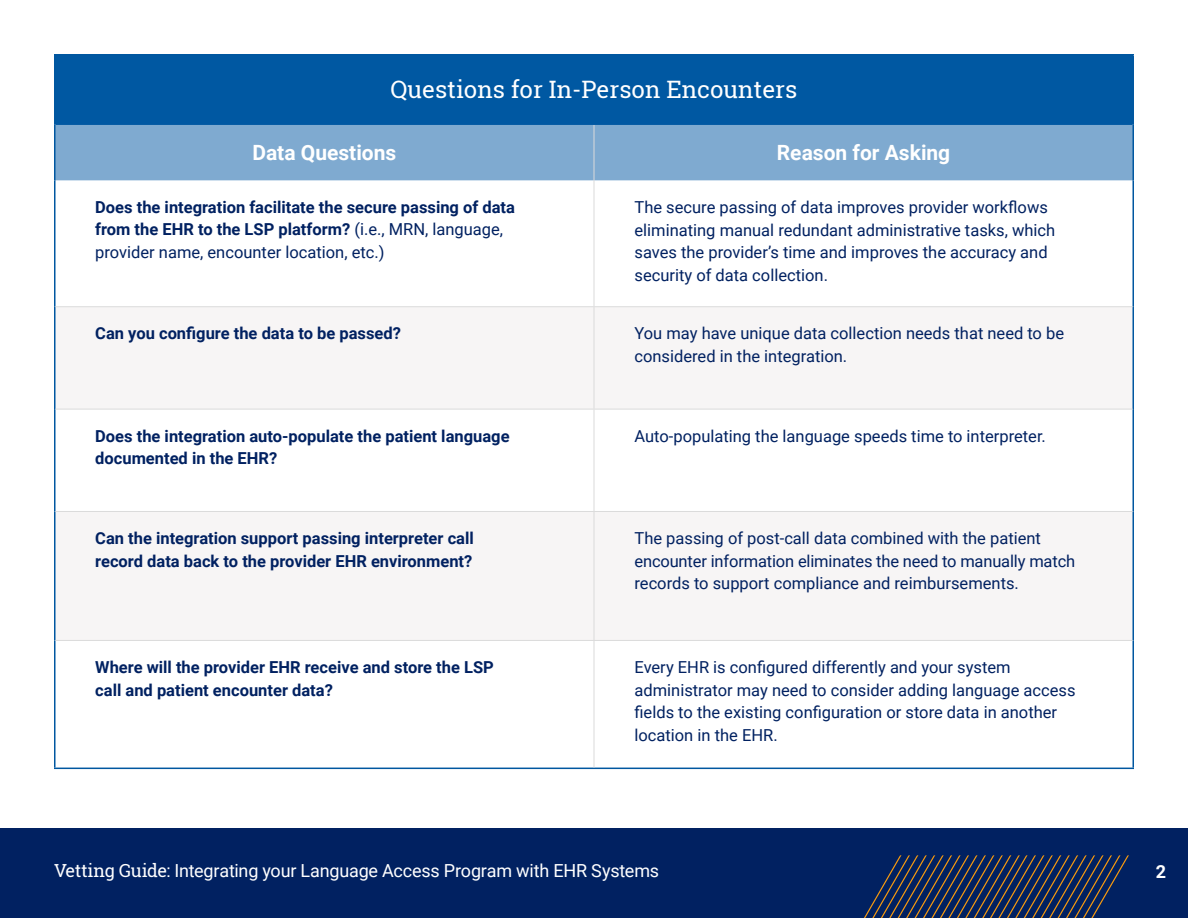
<style>
.page{position:relative;width:1188px;height:918px;background:#fff}
.page>*{position:absolute;margin:0;border:0;box-sizing:border-box;transform-origin:0 0}
.t1{font:24px "Roboto Slab";color:#fff}
.t2{font:700 21px "Roboto";color:#fff}
.t3{font:18px "Roboto";letter-spacing:-.01em;color:#fff}
.t4{font:700 18px "Roboto";color:#fff}
.t5{font:16.5px/22.5px "Roboto";color:#012161}
.t6{font:700 16.5px/22.5px "Roboto";color:#012161}
.s1{font-weight:400}
.s2{font-family:"Roboto Slab"}
</style>
<div class="page">
<div style="left:0;top:828px;width:1188px;height:90px;background:#012161"></div>
<svg style="left:864px;top:855px;width:265px;height:63px"></svg>
<div style="left:55px;top:55px;width:1078px;height:69px;background:#0058a2"></div>
<div style="left:56px;top:125px;width:1076px;height:55px;background:#7faad0"></div>
<svg style="left:56px;top:307px;width:1076px;height:333px;fill:#f7f5f5"></svg>
<hr style="left:54px;top:54px;width:540px;height:2px;background:#0057a0">
<hr style="left:54px;top:55px;width:2px;height:69px;background:#0057a0">
<hr style="left:594px;top:54px;width:540px;height:2px;background:#0057a0">
<hr style="left:1132px;top:55px;width:2px;height:69px;background:#0057a0">
<hr style="left:54px;top:124px;width:2px;height:56px;background:#0057a0">
<hr style="left:1132px;top:124px;width:2px;height:56px;background:#0057a0">
<hr style="left:54px;top:180px;width:2px;height:127px;background:#0057a0">
<hr style="left:1132px;top:180px;width:2px;height:127px;background:#0057a0">
<hr style="left:54px;top:307px;width:2px;height:102px;background:#0057a0">
<hr style="left:1132px;top:307px;width:2px;height:102px;background:#0057a0">
<hr style="left:54px;top:409px;width:2px;height:102px;background:#0057a0">
<hr style="left:1132px;top:409px;width:2px;height:102px;background:#0057a0">
<hr style="left:54px;top:511px;width:2px;height:129px;background:#0057a0">
<hr style="left:1132px;top:511px;width:2px;height:129px;background:#0057a0">
<hr style="left:54px;top:640px;width:2px;height:128px;background:#0057a0">
<hr style="left:1132px;top:640px;width:2px;height:128px;background:#0057a0">
<hr style="left:54px;top:768px;width:540px;height:1px;background:#0057a0">
<hr style="left:594px;top:768px;width:540px;height:1px;background:#0057a0">
<hr style="left:594px;top:125px;width:1px;height:55px;background:#dbdbdb">
<hr style="left:594px;top:180px;width:1px;height:126px;background:#dbdbdb">
<hr style="left:56px;top:306px;width:538px;height:1px;background:#dbdbdb">
<hr style="left:594px;top:306px;width:538px;height:1px;background:#dbdbdb">
<hr style="left:594px;top:307px;width:1px;height:102px;background:#dbdbdb">
<hr style="left:56px;top:409px;width:538px;height:1px;background:#dbdbdb">
<hr style="left:594px;top:409px;width:538px;height:1px;background:#dbdbdb">
<hr style="left:594px;top:409px;width:1px;height:102px;background:#dbdbdb">
<hr style="left:56px;top:511px;width:538px;height:1px;background:#dbdbdb">
<hr style="left:594px;top:511px;width:538px;height:1px;background:#dbdbdb">
<hr style="left:594px;top:512px;width:1px;height:128px;background:#dbdbdb">
<hr style="left:56px;top:640px;width:538px;height:1px;background:#dbdbdb">
<hr style="left:594px;top:640px;width:538px;height:1px;background:#dbdbdb">
<hr style="left:594px;top:641px;width:1px;height:127px;background:#dbdbdb">
<hr style="left:56px;top:123px;width:538px;height:2px;background:#0058a2">
<hr style="left:594px;top:123px;width:538px;height:2px;background:#0058a2">
<h1 class="t1" style="left:391px;top:72px;width:408px">Questions for In-Person Encounters</h1>
<p class="t2" style="left:252px;top:138px;width:145px">Data Questions</p>
<p class="t2" style="left:777px;top:138px;width:175px">Reason for Asking</p>
<p class="t6" style="left:95px;top:195px;width:421px">Does the integration facilitate the secure passing of data from the EHR to the LSP platform? <span class="s1">(i.e., MRN, language, provider name, encounter location, etc.)</span></p>
<p class="t5" style="left:635px;top:195px;width:422px">The secure passing of data improves provider workflows eliminating manual redundant administrative tasks, which saves the provider’s time and improves the accuracy and security of data collection.</p>
<p class="t6" style="left:95px;top:322px;width:307px">Can you configure the data to be passed?</p>
<p class="t5" style="left:635px;top:322px;width:431px">You may have unique data collection needs that need to be considered in the integration.</p>
<p class="t6" style="left:95px;top:424px;width:416px">Does the integration auto-populate the patient language documented in the EHR?</p>
<p class="t5" style="left:635px;top:424px;width:413px">Auto-populating the language speeds time to interpreter.</p>
<p class="t6" style="left:95px;top:526px;width:380px">Can the integration support passing interpreter call record data back to the provider EHR environment?</p>
<p class="t5" style="left:635px;top:526px;width:442px">The passing of post-call data combined with the patient encounter information eliminates the need to manually match records to support compliance and reimbursements.</p>
<p class="t6" style="left:95px;top:655px;width:400px">Where will the provider EHR receive and store the LSP call and patient encounter data?</p>
<p class="t5" style="left:635px;top:655px;width:443px">Every EHR is configured differently and your system administrator may need to consider adding language access fields to the existing configuration or store data in another location in the EHR.</p>
<p class="t3" style="left:54px;top:858px;width:607px"><span class="s2">Vetting Guide:</span> Integrating your Language Access Program with EHR Systems</p>
<p class="t4" style="left:1156px;top:859px;width:12px">2</p>
</div>
